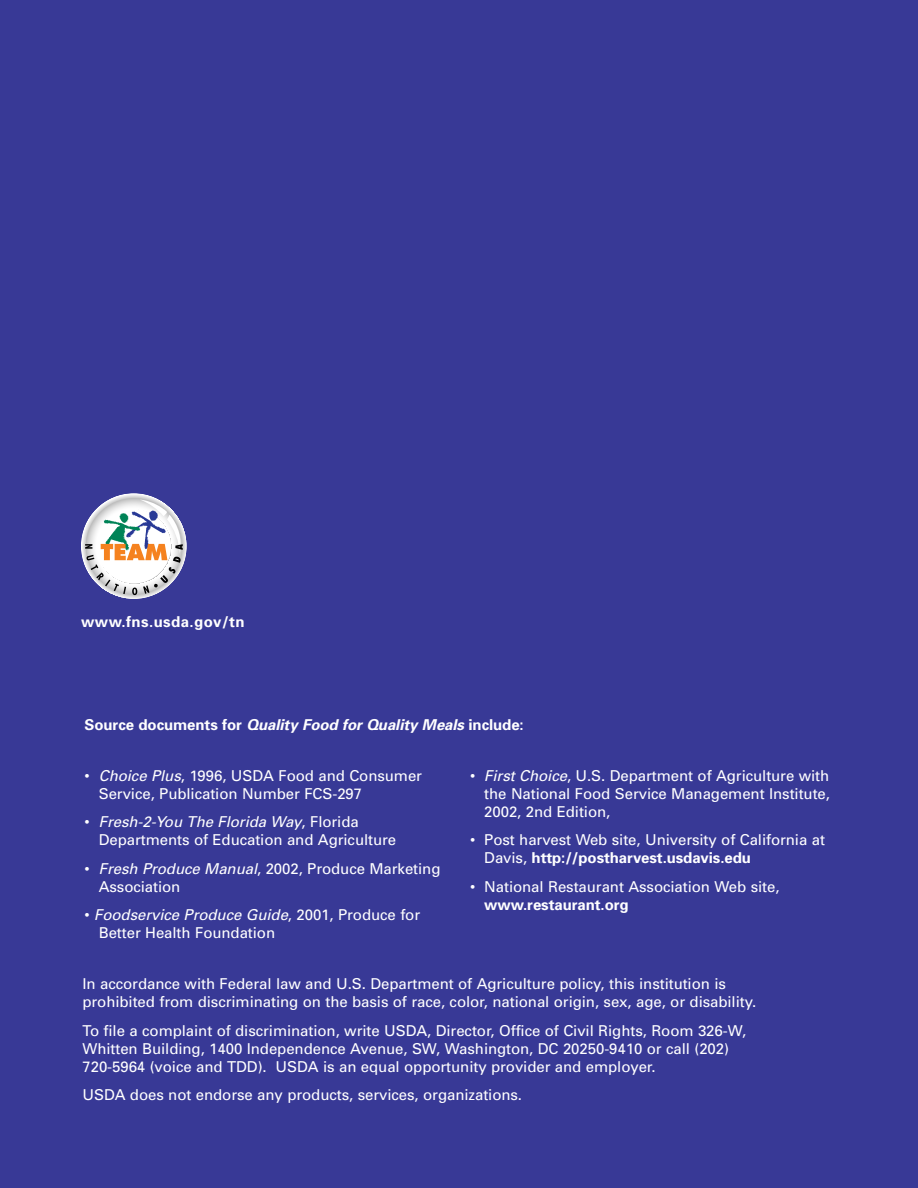
<style>
.page{position:relative;width:918px;height:1188px;background:#383996}
.page>*{position:absolute;margin:0;border:0;box-sizing:border-box;transform-origin:0 0}
.t1{font:15px/18px "Univers";letter-spacing:-.005em;color:#fff}
.t2{font:700 15px "Univers";letter-spacing:-.005em;color:#fff}
.t3{font:700 15px "Univers";letter-spacing:.03em;color:#fff}
.s1{font-style:italic}
.s2{font-weight:700}
</style>
<div class="page">
<svg style="left:81px;top:493px;width:106px;height:106px"></svg>
<svg style="left:85px;top:498px;width:98px;height:97px;background:#c2bfc4"></svg>
<p class="t3" style="left:81px;top:617px;width:165px">www.fns.usda.gov/tn</p>
<p class="t2" style="left:85px;top:719px;width:441px">Source documents for <span class="s1">Quality Food for Quality Meals</span> include:</p>
<p class="t1" style="left:99px;top:768px;width:325px;text-indent:-14px">• <span class="s1">Choice Plus</span>, 1996, USDA Food and Consumer<br>Service, Publication Number FCS-297</p>
<p class="t1" style="left:99px;top:814px;width:299px;text-indent:-14px">• <span class="s1">Fresh-2-You The Florida Way</span>, Florida<br>Departments of Education and Agriculture</p>
<p class="t1" style="left:99px;top:861px;width:343px;text-indent:-14px">• <span class="s1">Fresh Produce Manual</span>, 2002, Produce Marketing<br>Association</p>
<p class="t1" style="left:99px;top:907px;width:323px;text-indent:-14px">• <span class="s1">Foodservice Produce Guide</span>, 2001, Produce for<br>Better Health Foundation</p>
<p class="t1" style="left:484px;top:768px;width:347px;text-align:justify;text-indent:-14px">• <span class="s1">First Choice</span>, U.S. Department of Agriculture with the National Food Service Management Institute, 2002, 2nd Edition,</p>
<p class="t1" style="left:484px;top:832px;width:342px;text-indent:-14px">• Post harvest Web site, University of California at<br>Davis, <span class="s2">http://postharvest.usdavis.edu</span></p>
<p class="t1" style="left:470px;top:879px;width:311px">• National Restaurant Association Web site,</p>
<p class="t2" style="left:484px;top:899px;width:146px">www.restaurant.org</p>
<p class="t1" style="left:82px;top:976px;width:675px">In accordance with Federal law and U.S. Department of Agriculture policy, this institution is prohibited from discriminating on the basis of race, color, national origin, sex, age, or disability.</p>
<p class="t1" style="left:82px;top:1023px;width:665px">To file a complaint of discrimination, write USDA, Director, Office of Civil Rights, Room 326-W,<br>Whitten Building, 1400 Independence Avenue, SW, Washington, DC 20250-9410 or call (202)<br>720-5964 (voice and TDD). USDA is an equal opportunity provider and employer.</p>
<p class="t1" style="left:82px;top:1087px;width:441px">USDA does not endorse any products, services, organizations.</p>
</div>
